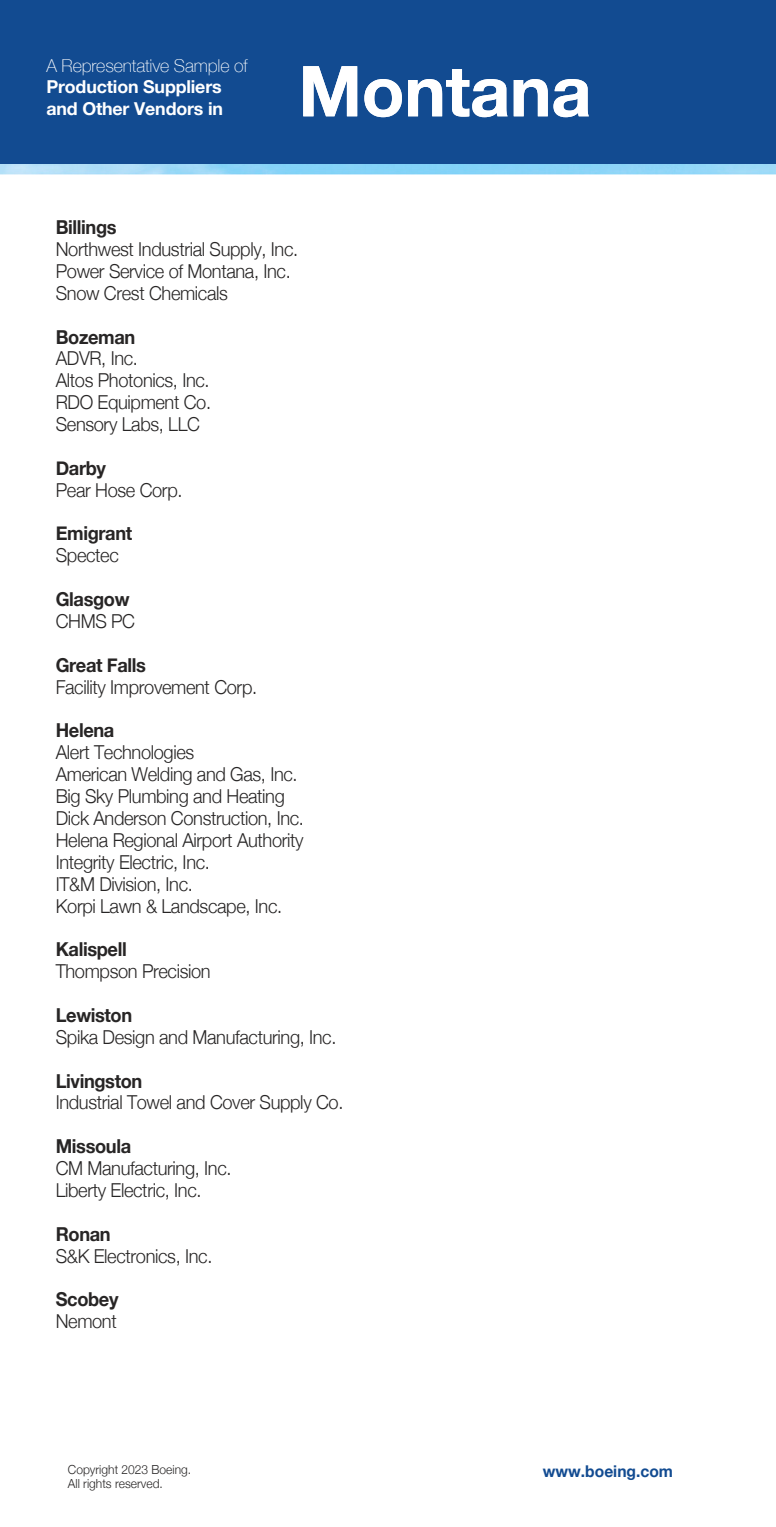
<style>
.page{position:relative;width:776px;height:1527px;background:#fff}
.page>*{position:absolute;margin:0;border:0;box-sizing:border-box;transform-origin:0 0}
.t1{font:700 70.2px "Helvetica Neue";letter-spacing:-.005em;color:#fff}
.t2{font:300 19.2px/21.9px "Helvetica Neue";letter-spacing:-.02em;color:#272525;scale:.95 1}
.t3{font:700 19.2px "Helvetica Neue";letter-spacing:-.02em;color:#272525;scale:.95 1}
.t4{font:700 17.7px/21.3px "Helvetica Neue";letter-spacing:-.01em;color:#fff}
.t5{font:100 17.7px "Helvetica Neue";letter-spacing:-.01em;color:#fff}
.t6{font:700 16.2px "Helvetica Neue";color:#124b91;scale:.96 1}
.t7{font:300 12.6px/14.4px "Helvetica Neue";color:#272525;scale:.96 1}
</style>
<div class="page">
<img style="left:0;top:163px;width:775px;height:12px">
<div style="left:0;top:0;width:775px;height:163px;background:#124b91"></div>
<p class="t5" style="left:46px;top:52px;width:203px">A Representative Sample of</p>
<p class="t4" style="left:46px;top:77px;width:178px">Production Suppliers and Other Vendors in</p>
<h1 class="t1" style="left:298px;top:36px;width:294px">Montana</h1>
<p class="t3" style="left:56px;top:212px;width:66px">Billings</p>
<p class="t2" style="left:56px;top:237px;width:257px">Northwest Industrial Supply, Inc.<br>Power Service of Montana, Inc.<br>Snow Crest Chemicals</p>
<p class="t3" style="left:56px;top:322px;width:85px">Bozeman</p>
<p class="t2" style="left:56px;top:346px;width:165px">ADVR, Inc.<br>Altos Photonics, Inc.<br>RDO Equipment Co.<br>Sensory Labs, LLC</p>
<p class="t3" style="left:56px;top:453px;width:54px">Darby</p>
<p class="t2" style="left:56px;top:478px;width:135px">Pear Hose Corp.</p>
<p class="t3" style="left:56px;top:519px;width:82px">Emigrant</p>
<p class="t2" style="left:56px;top:543px;width:68px">Spectec</p>
<p class="t3" style="left:56px;top:584px;width:79px">Glasgow</p>
<p class="t2" style="left:56px;top:609px;width:85px">CHMS PC</p>
<p class="t3" style="left:56px;top:650px;width:96px">Great Falls</p>
<p class="t2" style="left:56px;top:674px;width:213px">Facility Improvement Corp.</p>
<p class="t3" style="left:56px;top:716px;width:63px">Helena</p>
<p class="t2" style="left:56px;top:740px;width:263px">Alert Technologies<br>American Welding and Gas, Inc.<br>Big Sky Plumbing and Heating<br>Dick Anderson Construction, Inc.<br>Helena Regional Airport Authority<br>Integrity Electric, Inc.<br>IT&amp;M Division, Inc.<br>Korpi Lawn &amp; Landscape, Inc.</p>
<p class="t3" style="left:56px;top:934px;width:76px">Kalispell</p>
<p class="t2" style="left:56px;top:959px;width:165px">Thompson Precision</p>
<p class="t3" style="left:56px;top:1000px;width:82px">Lewiston</p>
<p class="t2" style="left:56px;top:1025px;width:297px">Spika Design and Manufacturing, Inc.</p>
<p class="t3" style="left:56px;top:1066px;width:93px">Livingston</p>
<p class="t2" style="left:56px;top:1090px;width:304px">Industrial Towel and Cover Supply Co.</p>
<p class="t3" style="left:56px;top:1131px;width:81px">Missoula</p>
<p class="t2" style="left:56px;top:1156px;width:186px">CM Manufacturing, Inc.<br>Liberty Electric, Inc.</p>
<p class="t3" style="left:56px;top:1219px;width:59px">Ronan</p>
<p class="t2" style="left:56px;top:1243px;width:166px">S&amp;K Electronics, Inc.</p>
<p class="t3" style="left:56px;top:1284px;width:67px">Scobey</p>
<p class="t2" style="left:56px;top:1309px;width:66px">Nemont</p>
<p class="t7" style="left:68px;top:1461px;width:130px">Copyright 2023 Boeing.<br>All rights reserved.</p>
<p class="t6" style="left:543px;top:1459px;width:137px">www.boeing.com</p>
</div>
